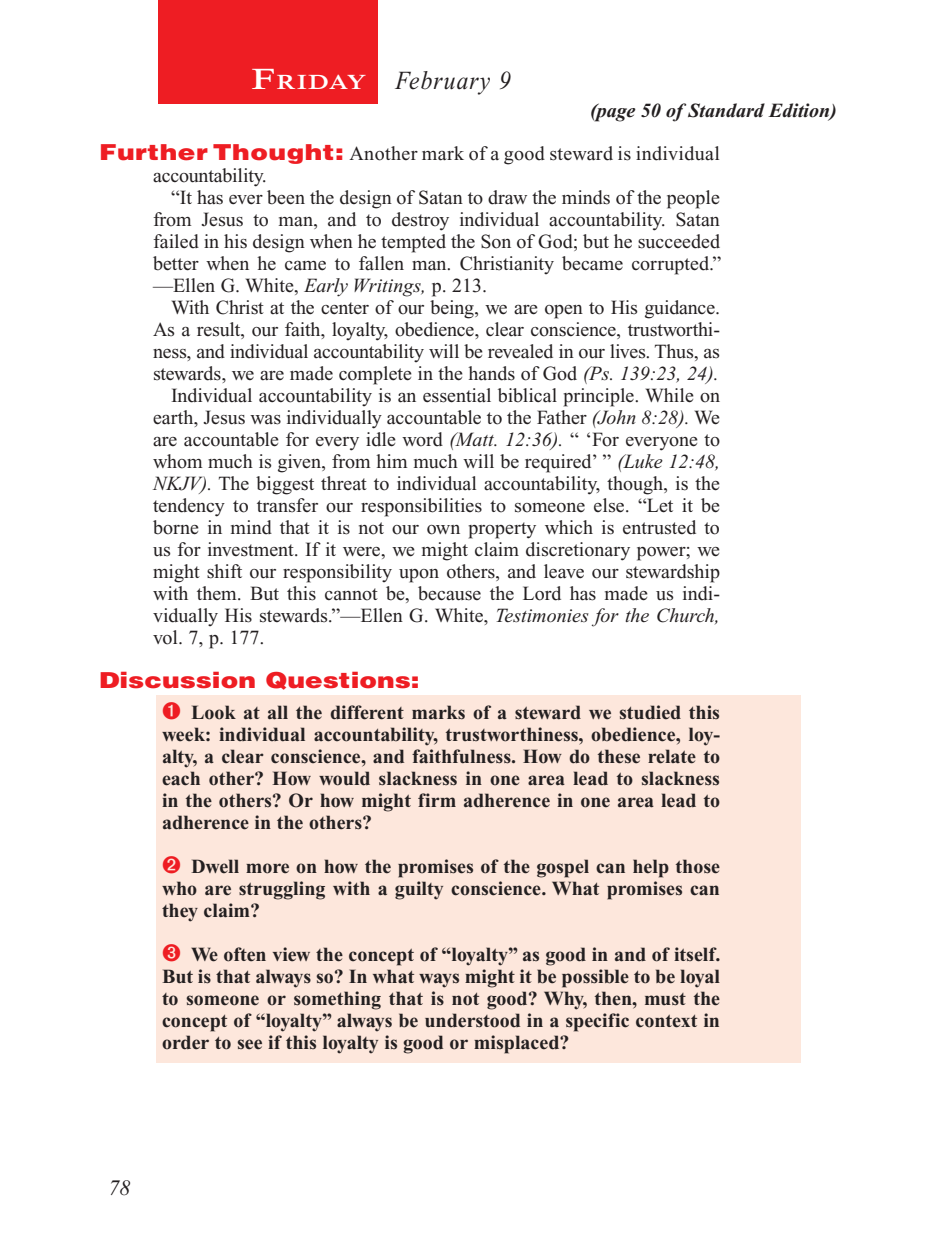
<style>
.page{position:relative;width:936px;height:1260px;background:#fff}
.page>*{position:absolute;margin:0;border:0;box-sizing:border-box;transform-origin:0 0}
.Lesson_Dates{font:italic 26px "Times New Roman PS Std";letter-spacing:.05em;color:#231f20;scale:.9 1}
.Question{font:900 22px "Helvetica LT Std";color:#ee1d23;scale:1.2 1}
.PageNumbers{font:italic 22px "Times New Roman PS Std";color:#231f20}
.Daily_Header{font:600 21px "Times NRMT Std";letter-spacing:.035em;color:#fff;scale:1.1 1}
.Body{font:20px/22px "Times New Roman PS Std";color:#231f20;text-align:justify}
.Numbered_Bullet_List{font:700 20px/22px "Times New Roman PS Std";color:#231f20;text-align:justify}
.Question-2{font:20px/22px "Times New Roman PS Std";letter-spacing:.02em;color:#231f20}
.Page_from_SE{font:italic 700 20px "Times New Roman PS Std";color:#231f20}
.s1{font-size:30px}
.s2{font-family:"Helvetica LT Std";font-weight:900;font-size:22px;color:#ee1d23}
.s3{font-style:italic}
</style>
<div class="page">
<div style="left:158px;top:0;width:220px;height:103px;background:#ee1d23"></div>
<div style="left:157px;top:696px;width:644px;height:367px;background:#fde7dc"></div>
<p class="Daily_Header" style="left:252px;top:70px;width:106px"><span class="s1">F</span>riday</p>
<p class="Lesson_Dates" style="left:396px;top:66px;width:130px">February 9</p>
<p class="Page_from_SE" style="left:590px;top:100px;width:248px">(page 50 of Standard Edition)</p>
<p class="Question-2" style="left:153px;top:142px;width:569px;text-indent:-54px"><span class="s2">Further Thought:</span> Another mark of a good steward is individual accountability.</p>
<p class="Body" style="left:153px;top:186px;width:570px;text-indent:18px">“It has ever been the design of Satan to draw the minds of the people from Jesus to man, and to destroy individual accountability. Satan failed in his design when he tempted the Son of God; but he succeeded better when he came to fallen man. Christianity became corrupted.” —Ellen G. White, <span class="s3">Early Writings,</span> p. 213.</p>
<p class="Body" style="left:153px;top:296px;width:569px;text-indent:18px">With Christ at the center of our being, we are open to His guidance.<br>As a result, our faith, loyalty, obedience, clear conscience, trustworthi&shy;ness, and individual accountability will be revealed in our lives. Thus, as stewards, we are made complete in the hands of God <span class="s3">(Ps. 139:23, 24).</span></p>
<p class="Body" style="left:153px;top:384px;width:569px;text-indent:18px">Individual accountability is an essential biblical principle. While on earth, Jesus was individually accountable to the Father <span class="s3">(John 8:28).</span> We are accountable for every idle word <span class="s3">(Matt. 12:36).</span> “ ‘For everyone to whom much is given, from him much will be required’ ” <span class="s3">(Luke 12:48, NKJV).</span> The biggest threat to individual accountability, though, is the tendency to transfer our responsibilities to someone else. “Let it be borne in mind that it is not our own property which is entrusted to us for investment. If it were, we might claim discretionary power; we might shift our responsibility upon others, and leave our stewardship with them. But this cannot be, because the Lord has made us indi&shy;vidually His stewards.”—Ellen G. White, <span class="s3">Testimonies for the Church, </span>vol. 7, p. 177.</p>
<p class="Question" style="left:99px;top:666px;width:269px">Discussion Questions:</p>
<p class="Numbered_Bullet_List" style="left:162px;top:701px;width:560px;text-indent:29px">Look at all the different marks of a steward we studied this week: individual accountability, trustworthiness, obedience, loy&shy;alty, a clear conscience, and faithfulness. How do these relate to each other? How would slackness in one area lead to slackness in the others? Or how might firm adherence in one area lead to adherence in the others?</p>
<p class="Numbered_Bullet_List" style="left:162px;top:855px;width:560px;text-indent:29px">Dwell more on how the promises of the gospel can help those who are struggling with a guilty conscience. What promises can they claim?</p>
<p class="Numbered_Bullet_List" style="left:162px;top:943px;width:560px;text-indent:29px">We often view the concept of “loyalty” as good in and of itself.<br>But is that always so? In what ways might it be possible to be loyal to someone or something that is not good? Why, then, must the concept of “loyalty” always be understood in a specific context in order to see if this loyalty is good or misplaced?</p>
<p class="PageNumbers" style="left:109px;top:1176px;width:24px">78</p>
</div>
